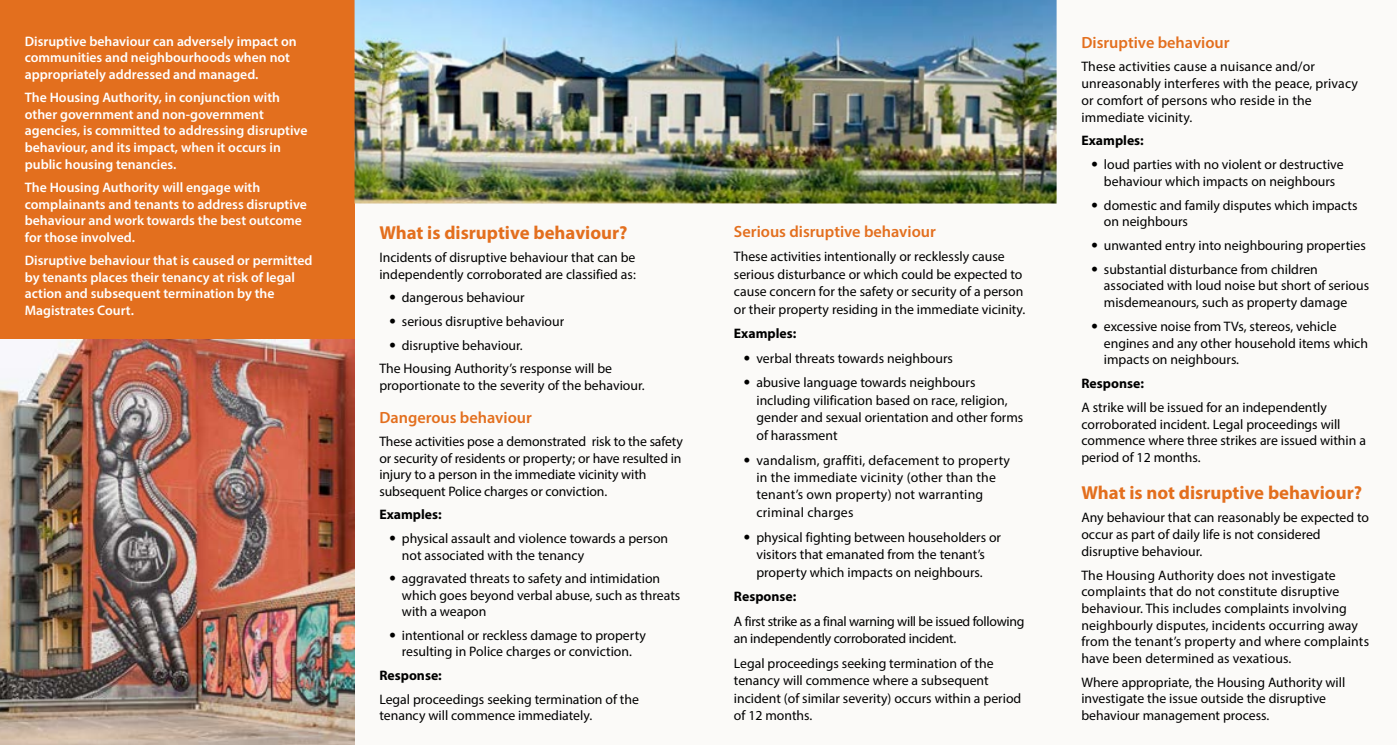
<style>
.page{position:relative;width:1397px;height:745px;background:#fff}
.page>*{position:absolute;margin:0;border:0;box-sizing:border-box;transform-origin:0 0}
.t1{font:700 18.75px "Myriad Pro";color:#e36f1e}
.t2{font:600 16.25px "Myriad Pro";color:#e36f1e}
.t3{font:13.75px/16.6px "Myriad Pro";color:#000}
.t4{font:600 13.75px/16.5px "Myriad Pro";color:#fff}
.t5{font:13.75px/17.5px "Myriad Pro";letter-spacing:-.02em;color:#000}
.t6{font:700 13.75px "Myriad Pro";color:#000}
.s1{font-weight:700;font-size:18.75px}
</style>
<div class="page">
<div style="left:0;top:0;width:1396px;height:744px;background:#fbfaf8"></div>
<div style="left:0;top:0;width:354px;height:339px;background:#e36f1e"></div>
<img style="left:354px;top:0;width:702px;height:203px">
<img style="left:0;top:339px;width:354px;height:405px">
<p class="t4" style="left:25px;top:33px;width:273px">Disruptive behaviour can adversely impact on communities and neighbourhoods when not appropriately addressed and managed.</p>
<p class="t4" style="left:25px;top:89px;width:284px">The Housing Authority, in conjunction with other government and non-government agencies, is committed to addressing disruptive behaviour, and its impact, when it occurs in public housing tenancies.</p>
<p class="t4" style="left:25px;top:179px;width:283px">The Housing Authority will engage with complainants and tenants to address disruptive behaviour and work towards the best outcome for those involved.</p>
<p class="t4" style="left:25px;top:252px;width:289px">Disruptive behaviour that is caused or permitted by tenants places their tenancy at risk of legal action and subsequent termination by the Magistrates Court.</p>
<h1 class="t1" style="left:379px;top:220px;width:250px">What is disruptive behaviour?</h1>
<p class="t3" style="left:379px;top:249px;width:258px">Incidents of disruptive behaviour that can be independently corroborated are classified as:</p>
<p class="t3" style="left:389px;top:289px;width:137px"><span class="s1">•</span> dangerous behaviour</p>
<p class="t3" style="left:389px;top:312px;width:176px"><span class="s1">•</span> serious disruptive behaviour</p>
<p class="t3" style="left:379px;top:333px;width:234px;line-height:23.6px;text-indent:10px"><span class="s1">•</span> disruptive behaviour.<br>The Housing Authority’s response will be</p>
<p class="t3" style="left:379px;top:376px;width:267px">proportionate to the severity of the behaviour.</p>
<p class="t2" style="left:379px;top:406px;width:154px">Dangerous behaviour</p>
<p class="t3" style="left:379px;top:433px;width:305px">These activities pose a demonstrated risk to the safety or security of residents or property; or have resulted in injury to a person in the immediate vicinity with subsequent Police charges or conviction.</p>
<p class="t6" style="left:379px;top:505px;width:64px">Examples:</p>
<p class="t3" style="left:402px;top:529px;width:268px;text-indent:-12px"><span class="s1">•</span> physical assault and violence towards a person not associated with the tenancy</p>
<p class="t3" style="left:402px;top:569px;width:280px;text-indent:-12px"><span class="s1">•</span> aggravated threats to safety and intimidation which goes beyond verbal abuse, such as threats with a weapon</p>
<p class="t3" style="left:389px;top:626px;width:258px;text-align:center"><span class="s1">•</span> intentional or reckless damage to property resulting in Police charges or conviction.</p>
<p class="t6" style="left:379px;top:666px;width:64px">Response:</p>
<p class="t3" style="left:379px;top:690px;width:261px">Legal proceedings seeking termination of the tenancy will commence immediately.</p>
<p class="t2" style="left:733px;top:221px;width:203px">Serious disruptive behaviour</p>
<p class="t3" style="left:733px;top:247px;width:293px;line-height:17.5px">These activities intentionally or recklessly cause serious disturbance or which could be expected to cause concern for the safety or security of a person or their property residing in the immediate vicinity.</p>
<p class="t6" style="left:733px;top:324px;width:64px">Examples:</p>
<p class="t3" style="left:743px;top:349px;width:210px"><span class="s1">•</span> verbal threats towards neighbours</p>
<p class="t3" style="left:756px;top:373px;width:268px;line-height:17.5px;text-indent:-12px"><span class="s1">•</span> abusive language towards neighbours including vilification based on race, religion, gender and sexual orientation and other forms of harassment</p>
<p class="t3" style="left:756px;top:450px;width:255px;line-height:17.5px;text-indent:-12px"><span class="s1">•</span> vandalism, graffiti, defacement to property in the immediate vicinity (other than the tenant’s own property) not warranting criminal charges</p>
<p class="t3" style="left:743px;top:527px;width:259px;line-height:17.5px;text-align:center"><span class="s1">•</span> physical fighting between householders or visitors that emanated from the tenant’s property which impacts on neighbours.</p>
<p class="t6" style="left:733px;top:587px;width:64px">Response:</p>
<p class="t5" style="left:733px;top:611px;width:292px">A first strike as a final warning will be issued following an independently corroborated incident.</p>
<p class="t3" style="left:733px;top:653px;width:289px;line-height:17.5px">Legal proceedings seeking termination of the tenancy will commence where a subsequent incident (of similar severity) occurs within a period of 12 months.</p>
<p class="t2" style="left:1081px;top:32px;width:150px">Disruptive behaviour</p>
<p class="t3" style="left:1081px;top:58px;width:278px">These activities cause a nuisance and/or unreasonably interferes with the peace, privacy or comfort of persons who reside in the immediate vicinity.</p>
<p class="t6" style="left:1081px;top:132px;width:64px">Examples:</p>
<p class="t3" style="left:1091px;top:156px;width:254px;text-align:center"><span class="s1">•</span> loud parties with no violent or destructive behaviour which impacts on neighbours</p>
<p class="t3" style="left:1103px;top:196px;width:255px;text-indent:-12px"><span class="s1">•</span> domestic and family disputes which impacts on neighbours</p>
<p class="t3" style="left:1091px;top:237px;width:276px"><span class="s1">•</span> unwanted entry into neighbouring properties</p>
<p class="t3" style="left:1103px;top:260px;width:267px;text-indent:-12px"><span class="s1">•</span> substantial disturbance from children associated with loud noise but short of serious misdemeanours, such as property damage</p>
<p class="t3" style="left:1103px;top:317px;width:265px;text-indent:-12px"><span class="s1">•</span> excessive noise from TVs, stereos, vehicle engines and any other household items which impacts on neighbours.</p>
<p class="t6" style="left:1081px;top:374px;width:64px">Response:</p>
<p class="t3" style="left:1081px;top:398px;width:286px">A strike will be issued for an independently corroborated incident. Legal proceedings will commence where three strikes are issued within a period of 12 months.</p>
<h1 class="t1" style="left:1081px;top:479px;width:282px">What is not disruptive behaviour?</h1>
<p class="t3" style="left:1081px;top:509px;width:289px">Any behaviour that can reasonably be expected to occur as part of daily life is not considered disruptive behaviour.</p>
<p class="t3" style="left:1081px;top:566px;width:289px">The Housing Authority does not investigate complaints that do not constitute disruptive behaviour. This includes complaints involving neighbourly disputes, incidents occurring away from the tenant’s property and where complaints have been determined as vexatious.</p>
<p class="t3" style="left:1081px;top:673px;width:265px">Where appropriate, the Housing Authority will investigate the issue outside the disruptive behaviour management process.</p>
</div>
